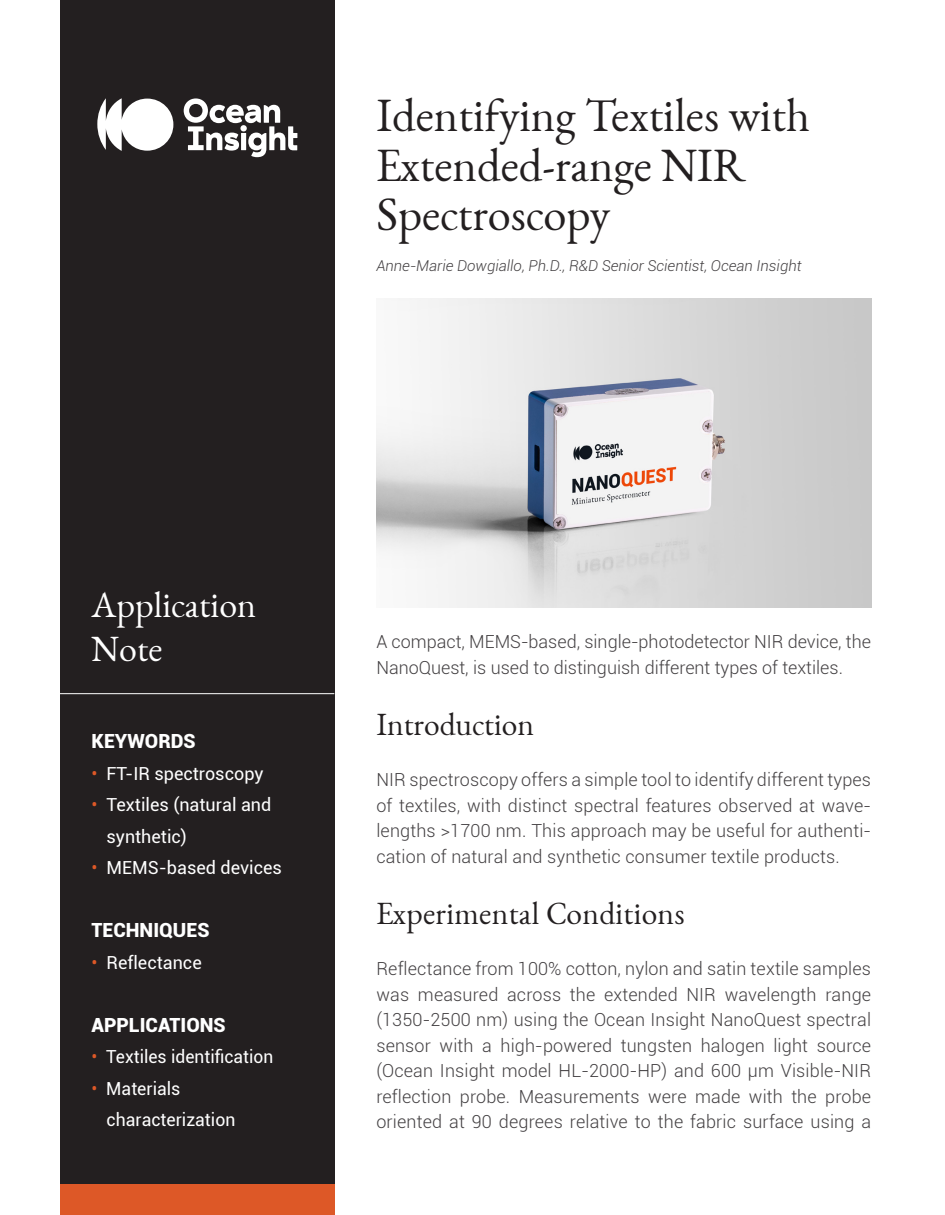
<style>
.page{position:relative;width:945px;height:1215px;background:#fff}
.page>*{position:absolute;margin:0;border:0;box-sizing:border-box;transform-origin:0 0}
.t1{font:46.5px/49.5px "EB Garamond 12";color:#231f20}
.t2{font:36px "EB Garamond 12";color:#fff}
.t3{font:31.5px "EB Garamond 12";letter-spacing:.01em;color:#231f20}
.t4{font:900 19.5px "Roboto";color:#fff}
.t5{font:300 18px/25.5px "Roboto";color:#434042;text-align:justify}
.t6{font:18px "Roboto";color:#fff}
.t7{font:italic 300 15px "Roboto";color:#434042}
.s1{color:#dd5827}
</style>
<div class="page">
<div style="left:60px;top:0;width:274px;height:1215px;background:#231f20"></div>
<div style="left:60px;top:1185px;width:274px;height:30px;background:#dd5827"></div>
<img style="left:376px;top:299px;width:495px;height:309px">
<hr style="left:52px;top:693px;width:282px;height:1px;background:#fff">
<svg style="left:97px;top:98px;width:76px;height:53px"></svg>
<svg style="left:184px;top:98px;width:113px;height:59px"></svg>
<p class="t1" style="left:376px;top:91px;width:435px">Identifying Textiles with<br>Extended-range NIR<br>Spectroscopy</p>
<p class="t7" style="left:376px;top:256px;width:427px">Anne-Marie Dowgiallo, Ph.D., R&amp;D Senior Scientist, Ocean Insight</p>
<p class="t2" style="left:92px;top:582px;width:166px">Application</p>
<p class="t2" style="left:92px;top:625px;width:72px">Note</p>
<p class="t4" style="left:92px;top:727px;width:106px">KEYWORDS</p>
<p class="t6" style="left:92px;top:760px;width:174px"><span class="s1">•</span> FT-IR spectroscopy</p>
<p class="t6" style="left:92px;top:792px;width:181px"><span class="s1">•</span> Textiles (natural and</p>
<p class="t6" style="left:107px;top:823px;width:82px">synthetic)</p>
<p class="t6" style="left:92px;top:855px;width:192px"><span class="s1">•</span> MEMS-based devices</p>
<p class="t4" style="left:92px;top:916px;width:119px">TECHNIQUES</p>
<p class="t6" style="left:92px;top:949px;width:112px"><span class="s1">•</span> Reflectance</p>
<p class="t4" style="left:92px;top:1011px;width:136px">APPLICATIONS</p>
<p class="t6" style="left:92px;top:1044px;width:183px"><span class="s1">•</span> Textiles identification</p>
<p class="t6" style="left:92px;top:1075px;width:90px"><span class="s1">•</span> Materials</p>
<p class="t6" style="left:107px;top:1107px;width:130px">characterization</p>
<p class="t5" style="left:376px;top:628px;width:496px">A compact, MEMS-based, single-photodetector NIR device, the<br>NanoQuest, is used to distinguish different types of textiles.</p>
<p class="t3" style="left:376px;top:704px;width:159px">Introduction</p>
<p class="t5" style="left:376px;top:766px;width:496px">NIR spectroscopy offers a simple tool to identify different types of textiles, with distinct spectral features observed at wave&shy;lengths &gt;1700 nm. This approach may be useful for authenti&shy;cation of natural and synthetic consumer textile products.</p>
<p class="t3" style="left:376px;top:893px;width:310px">Experimental Conditions</p>
<p class="t5" style="left:376px;top:955px;width:496px">Reflectance from 100% cotton, nylon and satin textile samples was measured across the extended NIR wavelength range (1350-2500 nm) using the Ocean Insight NanoQuest spectral sensor with a high-powered tungsten halogen light source (Ocean Insight model HL-2000-HP) and 600 µm Visible-NIR reflection probe. Measurements were made with the probe oriented at 90 degrees relative to the fabric surface using a</p>
</div>
